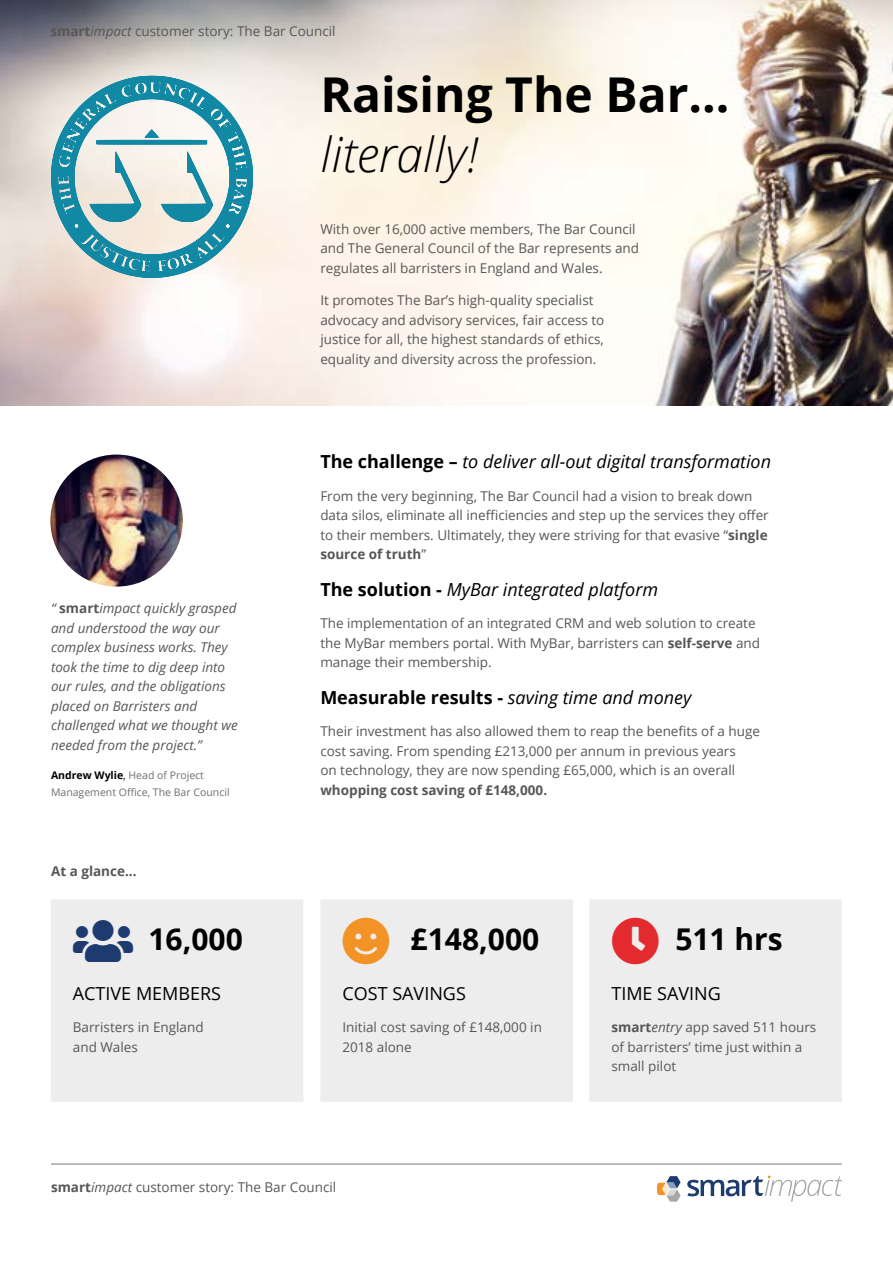
<style>
.page{position:relative;width:893px;height:1263px;background:#fff}
.page>*{position:absolute;margin:0;border:0;box-sizing:border-box;transform-origin:0 0}
.t1{font:700 48px "Open Sans";color:#000}
.t2{font:italic 300 48px "Open Sans";color:#000}
.t3{font:700 30px "Open Sans";color:#000}
.t4{font:italic 18px "Open Sans";color:#000}
.t5{font:700 18px "Open Sans";color:#000}
.t6{font:18px "Open Sans";color:#000}
.t7{font:13.5px/19.5px "Open Sans";color:#575756}
.t8{font:italic 13.5px/19.5px "Open Sans";color:#575756}
.t9{font:700 13.5px "Open Sans";color:#575756}
.t10{font:10.5px/16.5px "Open Sans";color:#706f6f}
.s1{font-weight:700}
.s2{font-style:italic}
.s3{font-weight:700;font-style:normal}
.s4{font-weight:700;color:#000}
.s5{color:#000}
.s6{font-weight:400;font-style:italic}
.s7{color:#1e3b70}
.s8{color:#f39325}
.s9{color:#e32b2f}
</style>
<div class="page">
<img style="left:0;top:0;width:893px;height:405px">
<svg style="left:51px;top:74px;width:202px;height:204px;background:#a3c8cc"></svg>
<div style="left:51px;top:899px;width:252px;height:203px;background:#ededed"></div>
<div style="left:320px;top:899px;width:253px;height:203px;background:#ededed"></div>
<div style="left:589px;top:899px;width:253px;height:203px;background:#ededed"></div>
<img style="left:50px;top:455px;width:133px;height:132px;border-radius:66px">
<hr style="left:51px;top:1163px;width:791px;height:2px;background:#a7a7a7">
<svg style="left:687px;top:1176px;width:155px;height:26px"></svg>
<svg style="left:657px;top:1176px;width:24px;height:26px"></svg>
<p class="t7" style="left:50px;top:21px;width:287px"><span class="s1">smart</span><span class="s2">impact</span> customer story: The Bar Council</p>
<h1 class="t1" style="left:320px;top:60px;width:411px">Raising The Bar...</h1>
<h1 class="t2" style="left:320px;top:121px;width:160px">literally!</h1>
<p class="t8" style="left:51px;top:598px;width:188px">“ <span class="s3">smart</span>impact quickly grasped and understood the way our complex business works. They took the time to dig deep into our rules, and the obligations placed on Barristers and challenged what we thought we needed from the project.”</p>
<p class="t10" style="left:51px;top:767px;width:180px"><span class="s4">Andrew Wylie</span><span class="s5">,</span> Head of Project<br>Management Office, The Bar Council</p>
<p class="t9" style="left:51px;top:862px;width:87px">At a glance...</p>
<p class="t7" style="left:320px;top:219px;width:320px">With over 16,000 active members, The Bar Council and The General Council of the Bar represents and regulates all barristers in England and Wales.</p>
<p class="t7" style="left:320px;top:290px;width:286px">It promotes The Bar’s high-quality specialist advocacy and advisory services, fair access to justice for all, the highest standards of ethics, equality and diversity across the profession.</p>
<h3 class="t4" style="left:320px;top:449px;width:452px"><span class="s3">The challenge –</span> to deliver all-out digital transformation</h3>
<p class="t7" style="left:320px;top:486px;width:450px">From the very beginning, The Bar Council had a vision to break down data silos, eliminate all inefficiencies and step up the services they offer to their members. Ultimately, they were striving for that evasive “<span class="s1">single source of truth</span>”</p>
<h3 class="t4" style="left:320px;top:577px;width:339px"><span class="s3">The solution -</span> MyBar integrated platform</h3>
<p class="t7" style="left:320px;top:613px;width:441px">The implementation of an integrated CRM and web solution to create the MyBar members portal. With MyBar, barristers can <span class="s1">self-serve</span> and manage their membership.</p>
<h3 class="t5" style="left:320px;top:685px;width:372px">Measurable results - <span class="s6">saving time and money</span></h3>
<p class="t7" style="left:320px;top:721px;width:441px">Their investment has also allowed them to reap the benefits of a huge cost saving. From spending £213,000 per annum in previous years<br>on technology, they are now spending £65,000, which is an overall</p>
<p class="t9" style="left:320px;top:780px;width:228px">whopping cost saving of £148,000.</p>
<h2 class="t3" style="left:73px;top:917px;width:171px"><span class="s7">◆▲▲</span> 16,000</h2>
<h2 class="t3" style="left:343px;top:917px;width:198px"><span class="s8">▲●</span> £148,000</h2>
<h2 class="t3" style="left:612px;top:917px;width:173px"><span class="s9">●□</span> 511 hrs</h2>
<h3 class="t6" style="left:73px;top:981px;width:150px">ACTIVE MEMBERS</h3>
<p class="t7" style="left:73px;top:1017px;width:132px">Barristers in England and Wales</p>
<h3 class="t6" style="left:342px;top:981px;width:125px">COST SAVINGS</h3>
<p class="t7" style="left:342px;top:1017px;width:201px">Initial cost saving of £148,000 in<br>2018 alone</p>
<h3 class="t6" style="left:611px;top:981px;width:111px">TIME SAVING</h3>
<p class="t7" style="left:611px;top:1017px;width:207px"><span class="s1">smart</span><span class="s2">entry</span> app saved 511 hours of barristers’ time just within a small pilot</p>
<p class="t7" style="left:51px;top:1177px;width:287px"><span class="s1">smart</span><span class="s2">impact</span> customer story: The Bar Council</p>
</div>
